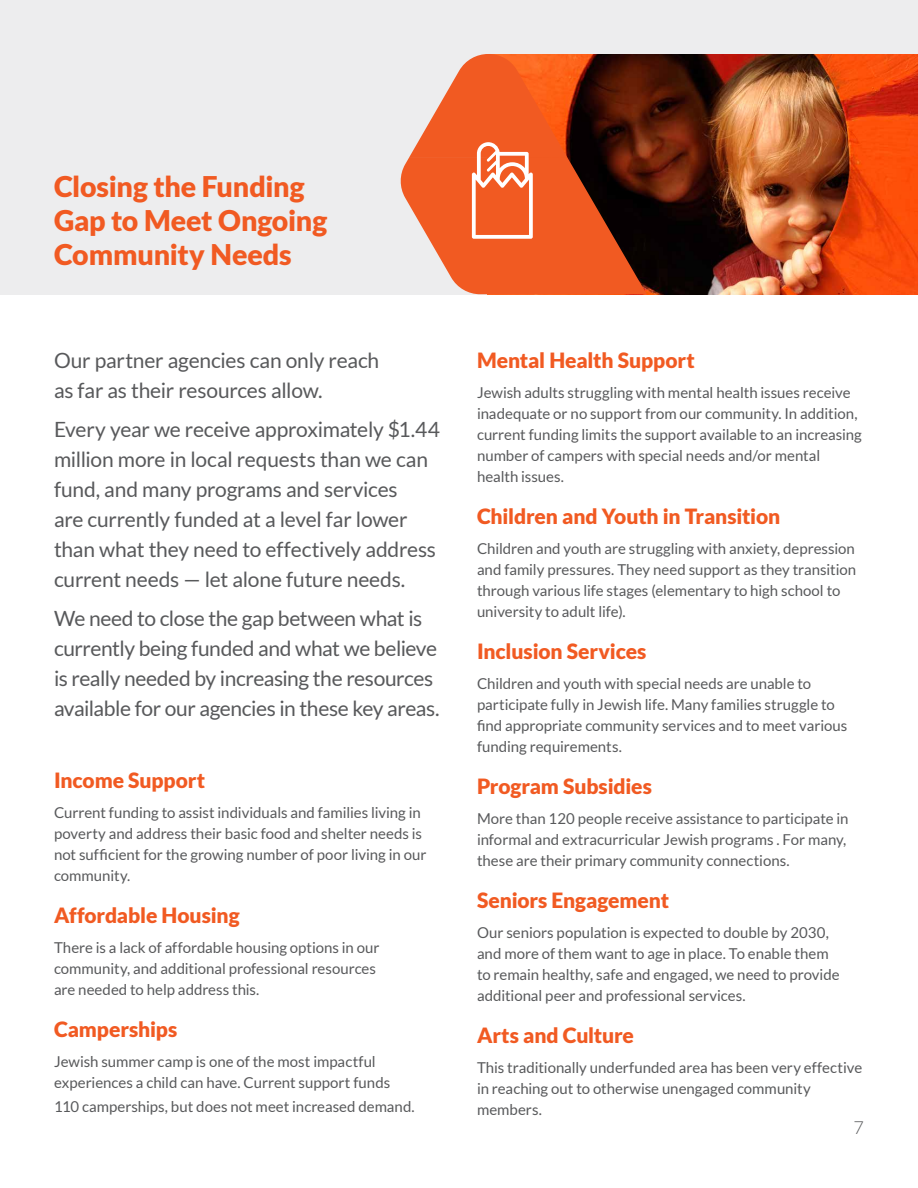
<style>
.page{position:relative;width:918px;height:1188px;background:#fff}
.page>*{position:absolute;margin:0;border:0;box-sizing:border-box;transform-origin:0 0}
.t1{font:900 28.5px/34.2px "Lato";letter-spacing:-.005em;color:#f15a22}
.t2{font:21px/30px "Lato";letter-spacing:-.015em;color:#58595b}
.t3{font:900 21px "Lato";letter-spacing:-.005em;color:#f15a22}
.t4{font:300 18px "Lato";color:#58595b}
.t5{font:15px/21px "Lato";color:#58595b}
</style>
<div class="page">
<div style="left:0;top:0;width:918px;height:294px;background:#ededee"></div>
<img style="left:647px;top:54px;width:271px;height:240px">
<svg style="left:400px;top:54px;width:247px;height:240px;fill:#f15a22"></svg>
<svg style="left:472px;top:142px;width:61px;height:97px;background:#f48860"></svg>
<h1 class="t1" style="left:54px;top:169px;width:275px">Closing the Funding<br>Gap to Meet Ongoing<br>Community Needs</h1>
<h2 class="t2" style="left:54px;top:345px;width:327px">Our partner agencies can only reach as far as their resources allow.</h2>
<p class="t2" style="left:54px;top:414px;width:388px">Every year we receive approximately $1.44 million more in local requests than we can fund, and many programs and services<br>are currently funded at a level far lower than what they need to effectively address current needs — let alone future needs.</p>
<h2 class="t2" style="left:54px;top:603px;width:387px">We need to close the gap between what is currently being funded and what we believe is really needed by increasing the resources available for our agencies in these key areas.</h2>
<h2 class="t3" style="left:54px;top:768px;width:153px">Income Support</h2>
<p class="t5" style="left:54px;top:802px;width:374px">Current funding to assist individuals and families living in poverty and address their basic food and shelter needs is not sufficient for the growing number of poor living in our community.</p>
<h2 class="t3" style="left:54px;top:903px;width:187px">Affordable Housing</h2>
<p class="t5" style="left:54px;top:937px;width:327px">There is a lack of affordable housing options in our community, and additional professional resources are needed to help address this.</p>
<h2 class="t3" style="left:54px;top:1017px;width:125px">Camperships</h2>
<p class="t5" style="left:54px;top:1051px;width:338px">Jewish summer camp is one of the most impactful experiences a child can have. Current support funds</p>
<p class="t5" style="left:54px;top:1096px;width:362px">110 camperships, but does not meet increased demand.</p>
<h2 class="t3" style="left:477px;top:348px;width:219px">Mental Health Support</h2>
<p class="t5" style="left:477px;top:382px;width:386px">Jewish adults struggling with mental health issues receive inadequate or no support from our community. In addition, current funding limits the support available to an increasing number of campers with special needs and/or mental health issues.</p>
<h2 class="t3" style="left:477px;top:504px;width:305px">Children and Youth in Transition</h2>
<p class="t5" style="left:477px;top:538px;width:381px">Children and youth are struggling with anxiety, depression and family pressures. They need support as they transition through various life stages (elementary to high school to university to adult life).</p>
<h2 class="t3" style="left:477px;top:639px;width:171px">Inclusion Services</h2>
<p class="t5" style="left:477px;top:673px;width:372px">Children and youth with special needs are unable to participate fully in Jewish life. Many families struggle to find appropriate community services and to meet various funding requirements.</p>
<h2 class="t3" style="left:477px;top:774px;width:176px">Program Subsidies</h2>
<p class="t5" style="left:477px;top:808px;width:373px">More than 120 people receive assistance to participate in informal and extracurricular Jewish programs . For many, these are their primary community connections.</p>
<h2 class="t3" style="left:477px;top:888px;width:194px">Seniors Engagement</h2>
<p class="t5" style="left:477px;top:922px;width:364px">Our seniors population is expected to double by 2030, and more of them want to age in place. To enable them to remain healthy, safe and engaged, we need to provide additional peer and professional services.</p>
<h2 class="t3" style="left:477px;top:1023px;width:158px">Arts and Culture</h2>
<p class="t5" style="left:477px;top:1057px;width:387px">This traditionally underfunded area has been very effective in reaching out to otherwise unengaged community members.</p>
<p class="t4" style="left:854px;top:1118px;width:12px">7</p>
</div>
